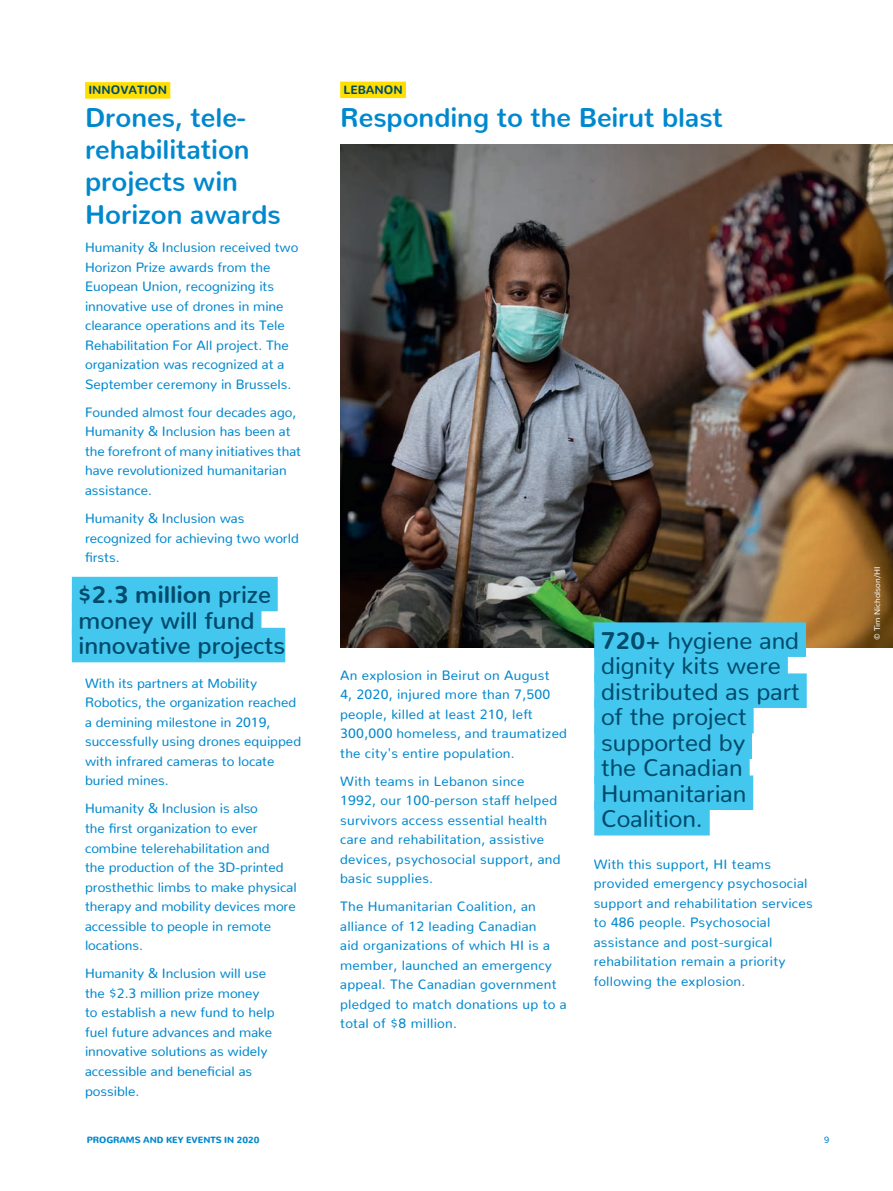
<style>
.page{position:relative;width:893px;height:1191px;background:#fff}
.page>*{position:absolute;margin:0;border:0;box-sizing:border-box;transform-origin:0 0}
.t1{font:700 27px/32.4px "Nunito";color:#0088ce}
.t2{font:24px/25.5px "Nunito";color:#004b6c}
.t3{font:600 24px/25.5px "Nunito";color:#004b6c}
.t4{font:13.5px/19.5px "Nunito";color:#0088ce}
.t5{font:13.5px/19.5px "Nunito";letter-spacing:.02em;color:#0088ce}
.t6{font:800 12px "Nunito";color:#004b6c}
.t7{font:900 9px "Nunito";color:#0088ce}
.t8{font:9px "Nunito";color:#0088ce}
.t9{font:8.25px "Nunito";color:#fff}
.s1{font-weight:800}
</style>
<div class="page">
<div style="left:340px;top:82px;width:66px;height:16px;background:#ffdf01"></div>
<img style="left:340px;top:145px;width:553px;height:503px">
<div style="left:594px;top:622px;width:212px;height:35px;background:#44c7ee"></div>
<div style="left:594px;top:648px;width:194px;height:34px;background:#44c7ee"></div>
<div style="left:594px;top:673px;width:213px;height:35px;background:#44c7ee"></div>
<div style="left:594px;top:699px;width:160px;height:34px;background:#44c7ee"></div>
<div style="left:594px;top:724px;width:158px;height:35px;background:#44c7ee"></div>
<div style="left:594px;top:750px;width:156px;height:34px;background:#44c7ee"></div>
<div style="left:594px;top:775px;width:159px;height:35px;background:#44c7ee"></div>
<div style="left:594px;top:801px;width:116px;height:34px;background:#44c7ee"></div>
<div style="left:85px;top:82px;width:85px;height:17px;background:#ffdf01"></div>
<div style="left:72px;top:577px;width:206px;height:34px;background:#44c7ee"></div>
<div style="left:72px;top:602px;width:189px;height:35px;background:#44c7ee"></div>
<div style="left:72px;top:628px;width:213px;height:34px;background:#44c7ee"></div>
<p class="t6" style="left:88px;top:79px;width:80px">INNOVATION</p>
<h1 class="t1" style="left:85px;top:98px;width:197px">Drones, tele&shy;rehabilitation projects win<br>Horizon awards</h1>
<p class="t4" style="left:85px;top:236px;width:215px">Humanity &amp; Inclusion received two Horizon Prize awards from the Euopean Union, recognizing its innovative use of drones in mine clearance operations and its Tele Rehabilitation For All project. The organization was recognized at a September ceremony in Brussels.</p>
<p class="t4" style="left:85px;top:401px;width:218px">Founded almost four decades ago,<br>Humanity &amp; Inclusion has been at the forefront of many initiatives that have revolutionized humanitarian assistance.</p>
<p class="t4" style="left:85px;top:507px;width:215px">Humanity &amp; Inclusion was recognized for achieving two world firsts.</p>
<h2 class="t3" style="left:79px;top:579px;width:208px"><span class="s1">$2.3 million</span> prize money will fund innovative projects</h2>
<p class="t4" style="left:85px;top:672px;width:218px">With its partners at Mobility<br>Robotics, the organization reached a demining milestone in 2019, successfully using drones equipped with infrared cameras to locate buried mines.</p>
<p class="t4" style="left:85px;top:797px;width:213px">Humanity &amp; Inclusion is also<br>the first organization to ever combine telerehabilitation and<br>the production of the 3D-printed prosthethic limbs to make physical therapy and mobility devices more accessible to people in remote locations.</p>
<p class="t4" style="left:85px;top:962px;width:191px">Humanity &amp; Inclusion will use the $2.3 million prize money to establish a new fund to help fuel future advances and make innovative solutions as widely accessible and beneficial as possible.</p>
<p class="t6" style="left:344px;top:78px;width:61px">LEBANON</p>
<h1 class="t1" style="left:340px;top:98px;width:384px">Responding to the Beirut blast</h1>
<p class="t5" style="left:340px;top:664px;width:228px">An explosion in Beirut on August<br>4, 2020, injured more than 7,500 people, killed at least 210, left<br>300,000 homeless, and traumatized the city's entire population.</p>
<p class="t5" style="left:340px;top:770px;width:222px">With teams in Lebanon since<br>1992, our 100-person staff helped survivors access essential health care and rehabilitation, assistive devices, psychosocial support, and basic supplies.</p>
<p class="t5" style="left:340px;top:895px;width:228px">The Humanitarian Coalition, an alliance of 12 leading Canadian<br>aid organizations of which HI is a member, launched an emergency appeal. The Canadian government pledged to match donations up to a total of $8 million.</p>
<h2 class="t2" style="left:601px;top:625px;width:200px"><span class="s1">720+</span> hygiene and dignity kits were distributed as part of the project supported by<br>the Canadian<br>Humanitarian<br>Coalition.</h2>
<p class="t5" style="left:594px;top:853px;width:221px">With this support, HI teams provided emergency psychosocial support and rehabilitation services to 486 people. Psychosocial assistance and post-surgical rehabilitation remain a priority following the explosion.</p>
<p class="t7" style="left:87px;top:1131px;width:174px">PROGRAMS AND KEY EVENTS IN 2020</p>
<p class="t8" style="left:824px;top:1132px;width:7px">9</p>
<p class="t9" style="left:870px;top:640px;width:75px;rotate:-90deg">© Tim Nicholson/HI</p>
</div>
